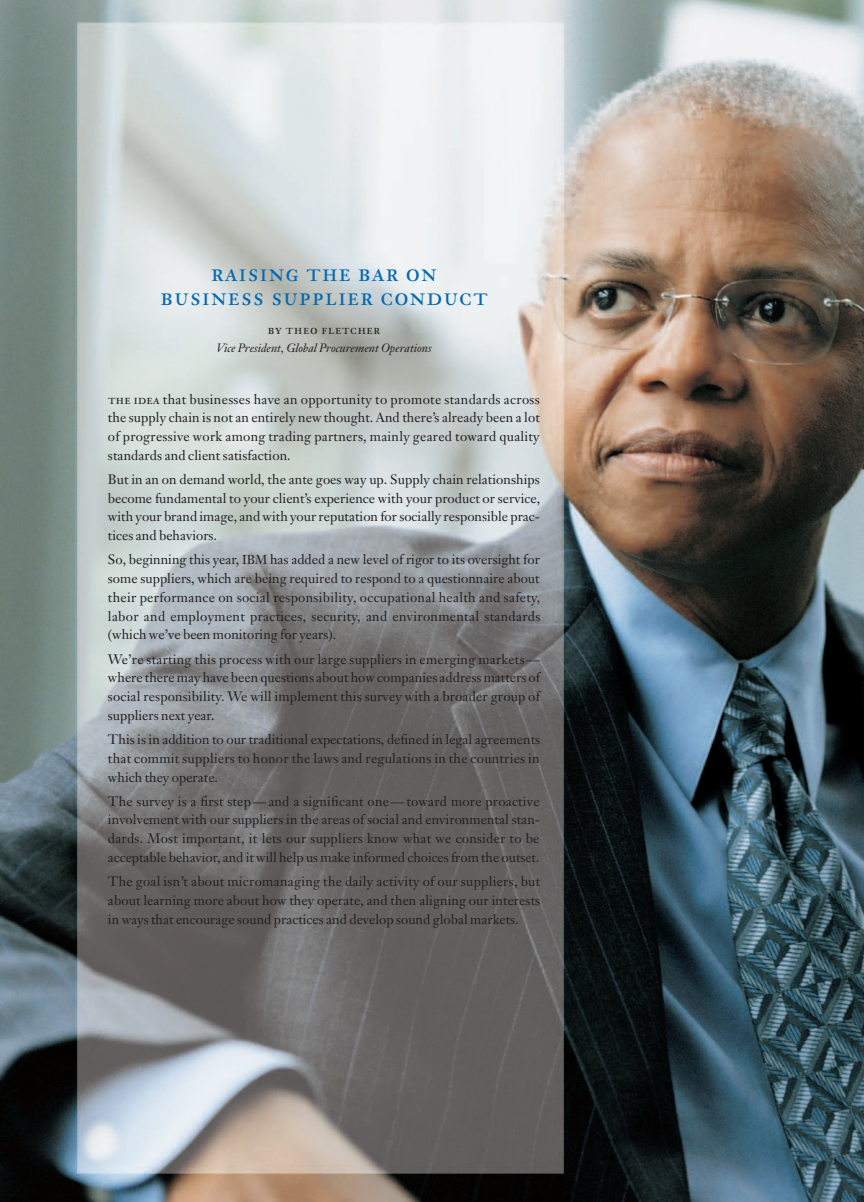
<style>
.page{position:relative;width:864px;height:1202px;background:#fff}
.page>*{position:absolute;margin:0;border:0;box-sizing:border-box;transform-origin:0 0}
.t1{font:25.5px/24px "Janson Text Roman SC";letter-spacing:.05em;color:#0168b3;text-align:center}
.t2{font:13.5px/18.8px "Janson Text";color:#231f20;text-align:justify}
.t3{font:13.5px "Janson Text Roman SC";letter-spacing:.05em;color:#231f20}
.t4{font:italic 12px "Janson Text";color:#231f20}
.s1{font-family:"Janson Text Roman SC"}
.s2{font-size:12.75px}
</style>
<div class="page">
<img style="left:0;top:0;width:864px;height:1202px">
<h1 class="t1" style="left:160px;top:262px;width:329px">raising the bar on business supplier conduct</h1>
<p class="t3" style="left:268px;top:324px;width:114px">by theo fletcher</p>
<p class="t4" style="left:216px;top:343px;width:217px">Vice President, Global Procurement Operations</p>
<p class="t2" style="left:108px;top:391px;width:433px"><span class="s1">the idea</span> that businesses have an opportunity to promote standards across the supply chain is not an entirely new thought. And there’s already been a lot of progressive work among trading partners, mainly geared toward quality standards and client satisfaction.</p>
<p class="t2" style="left:108px;top:471px;width:434px">But in an on demand world, the ante goes way up. Supply chain relationships become fundamental to your client’s experience with your product or service, with your brand image, and with your reputation for socially responsible prac&shy;tices and behaviors.</p>
<p class="t2" style="left:108px;top:552px;width:434px">So, beginning this year, <span class="s2">IBM</span> has added a new level of rigor to its oversight for some suppliers, which are being required to respond to a questionnaire about their performance on social responsibility, occupational health and safety, labor and employment practices, security, and environmental standards (which we’ve been monitoring for years).</p>
<p class="t2" style="left:108px;top:651px;width:434px">We’re starting this process with our large suppliers in emerging markets — where there may have been questions about how companies address matters of social responsibility. We will implement this survey with a broader group of suppliers next year.</p>
<p class="t2" style="left:108px;top:731px;width:434px">This is in addition to our traditional expectations, defined in legal agreements that commit suppliers to honor the laws and regulations in the countries in which they operate.</p>
<p class="t2" style="left:108px;top:793px;width:434px">The survey is a first step — and a significant one — toward more proactive involvement with our suppliers in the areas of social and environmental stan&shy;dards. Most important, it lets our suppliers know what we consider to be acceptable behavior, and it will help us make informed choices from the outset.</p>
<p class="t2" style="left:108px;top:873px;width:434px">The goal isn’t about micromanaging the daily activity of our suppliers, but about learning more about how they operate, and then aligning our interests in ways that encourage sound practices and develop sound global markets.</p>
</div>
